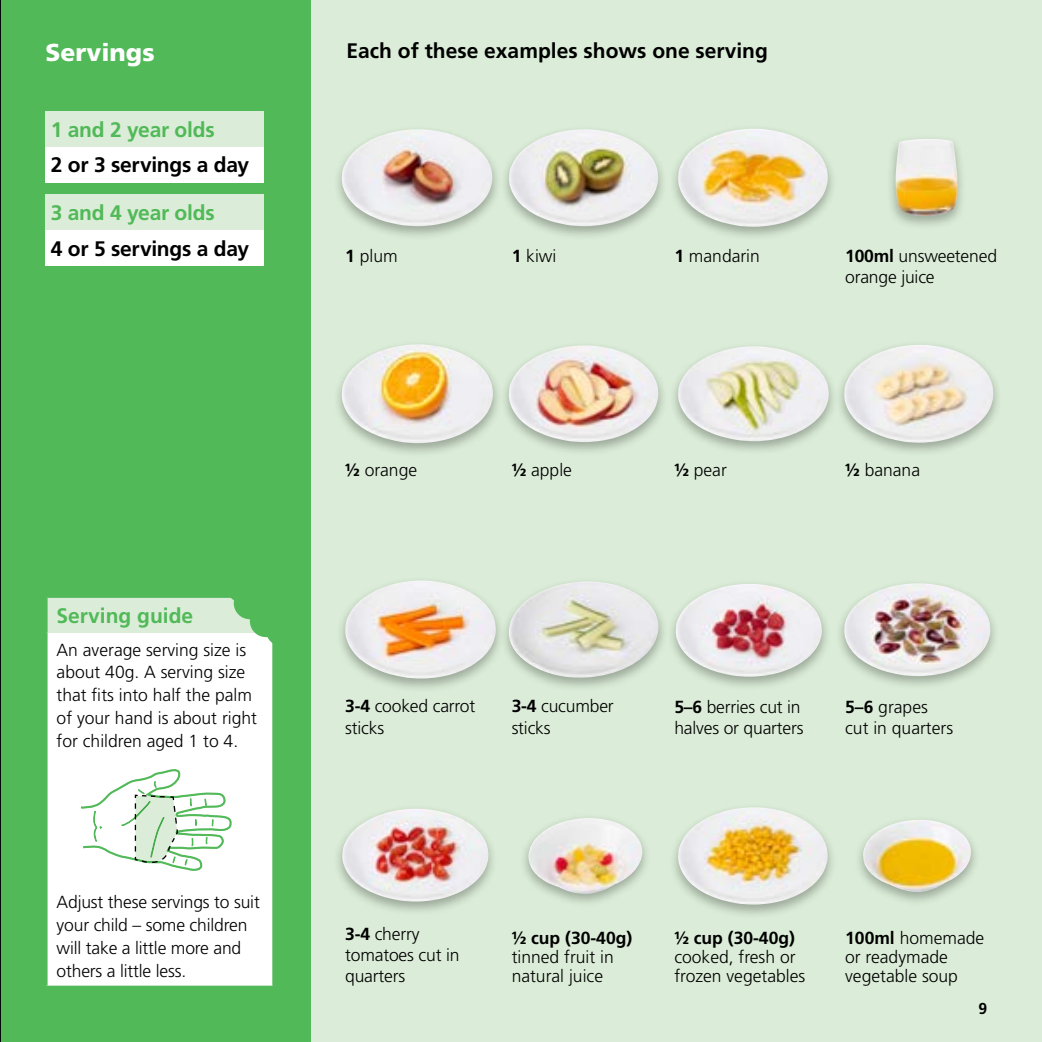
<style>
.page{position:relative;width:1042px;height:1042px;background:#dbedd8}
.page>*{position:absolute;margin:0;border:0;box-sizing:border-box;transform-origin:0 0}
.t1{font:900 24.5px "Frutiger LT Std";color:#fff}
.t2{font:700 21px "Frutiger LT Std";color:#000}
.t3{font:700 21px "Frutiger LT Std";letter-spacing:-.01em;color:#51b958}
.t4{font:300 17.5px/22.8px "Frutiger LT Std";color:#000}
.t5{font:700 17.5px "Frutiger LT Std";color:#000}
.t6{font:700 15.75px "Frutiger LT Std";color:#000}
.s1{font-weight:700}
</style>
<div class="page">
<div style="left:0;top:0;width:310px;height:1042px;background:#51b958"></div>
<div style="left:46px;top:111px;width:218px;height:36px;background:#dbedd8"></div>
<div style="left:46px;top:147px;width:218px;height:35px;background:#fff"></div>
<div style="left:46px;top:194px;width:218px;height:36px;background:#dbedd8"></div>
<div style="left:46px;top:230px;width:218px;height:36px;background:#fff"></div>
<div style="left:47px;top:597px;width:226px;height:35px;background:#dbedd8"></div>
<div style="left:47px;top:632px;width:226px;height:354px;background:#fff"></div>
<hr style="left:46px;top:596px;width:228px;height:2px;background:#51b958">
<hr style="left:46px;top:598px;width:2px;height:34px;background:#51b958">
<hr style="left:46px;top:632px;width:2px;height:353px;background:#51b958">
<hr style="left:272px;top:632px;width:2px;height:353px;background:#51b958">
<hr style="left:46px;top:985px;width:228px;height:2px;background:#51b958">
<svg style="left:225px;top:597px;width:48px;height:50px"></svg>
<div style="left:254px;top:586px;width:29px;height:23px;background:#51b958"></div>
<svg style="left:81px;top:769px;width:151px;height:102px"></svg>
<hr style="left:0;top:0;width:1px;height:1042px;background:#000">
<div style="left:332px;top:340px;width:170px;height:117px;background:#000;opacity:.3"></div>
<img style="left:342px;top:344px;width:151px;height:99px">
<div style="left:332px;top:125px;width:170px;height:116px;background:#000;opacity:.3"></div>
<img style="left:342px;top:129px;width:150px;height:97px">
<div style="left:336px;top:576px;width:170px;height:117px;background:#000;opacity:.3"></div>
<img style="left:345px;top:580px;width:151px;height:98px">
<div style="left:333px;top:804px;width:165px;height:112px;background:#000;opacity:.3"></div>
<img style="left:342px;top:809px;width:146px;height:92px">
<div style="left:500px;top:341px;width:168px;height:116px;background:#000;opacity:.3"></div>
<img style="left:509px;top:345px;width:149px;height:97px">
<div style="left:500px;top:125px;width:168px;height:115px;background:#000;opacity:.3"></div>
<img style="left:509px;top:129px;width:149px;height:97px">
<div style="left:499px;top:577px;width:168px;height:115px;background:#000;opacity:.3"></div>
<img style="left:509px;top:581px;width:150px;height:97px">
<div style="left:519px;top:814px;width:133px;height:94px;background:#000;opacity:.3"></div>
<img style="left:527px;top:818px;width:115px;height:76px">
<div style="left:669px;top:342px;width:170px;height:114px;background:#000;opacity:.3"></div>
<img style="left:678px;top:346px;width:151px;height:95px">
<div style="left:669px;top:124px;width:168px;height:118px;background:#000;opacity:.3"></div>
<img style="left:678px;top:129px;width:150px;height:98px">
<div style="left:666px;top:579px;width:165px;height:112px;background:#000;opacity:.3"></div>
<img style="left:675px;top:584px;width:147px;height:93px">
<div style="left:669px;top:803px;width:168px;height:115px;background:#000;opacity:.3"></div>
<img style="left:678px;top:807px;width:149px;height:97px">
<div style="left:835px;top:340px;width:168px;height:116px;background:#000;opacity:.3"></div>
<img style="left:844px;top:345px;width:149px;height:98px">
<div style="left:886px;top:135px;width:81px;height:96px;background:#000;opacity:.3"></div>
<img style="left:895px;top:139px;width:62px;height:77px">
<div style="left:835px;top:579px;width:164px;height:112px;background:#000;opacity:.3"></div>
<img style="left:844px;top:583px;width:146px;height:93px">
<div style="left:854px;top:815px;width:126px;height:91px;background:#000;opacity:.3"></div>
<img style="left:863px;top:820px;width:108px;height:72px">
<h1 class="t1" style="left:46px;top:37px;width:110px">Servings</h1>
<p class="t3" style="left:51px;top:117px;width:166px">1 and 2 year olds</p>
<p class="t2" style="left:51px;top:153px;width:200px">2 or 3 servings a day</p>
<p class="t3" style="left:51px;top:200px;width:166px">3 and 4 year olds</p>
<p class="t2" style="left:51px;top:236px;width:200px">4 or 5 servings a day</p>
<p class="t3" style="left:57px;top:603px;width:138px">Serving guide</p>
<p class="t4" style="left:57px;top:638px;width:202px">An average serving size is about 40g. A serving size that fits into half the palm of your hand is about right for children aged 1 to 4.</p>
<p class="t4" style="left:57px;top:891px;width:205px">Adjust these servings to suit your child – some children will take a little more and others a little less.</p>
<p class="t2" style="left:346px;top:38px;width:423px">Each of these examples shows one serving</p>
<p class="t4" style="left:345px;top:245px;width:54px"><span class="s1">1</span> plum</p>
<p class="t4" style="left:512px;top:245px;width:46px"><span class="s1">1</span> kiwi</p>
<p class="t4" style="left:674px;top:245px;width:87px"><span class="s1">1</span> mandarin</p>
<p class="t4" style="left:845px;top:245px;width:153px;line-height:21px"><span class="s1">100ml</span> unsweetened orange juice</p>
<p class="t4" style="left:345px;top:459px;width:73px"><span class="s1">½</span> orange</p>
<p class="t4" style="left:512px;top:459px;width:62px"><span class="s1">½</span> apple</p>
<p class="t4" style="left:674px;top:459px;width:54px"><span class="s1">½</span> pear</p>
<p class="t4" style="left:845px;top:459px;width:76px"><span class="s1">½</span> banana</p>
<p class="t4" style="left:345px;top:694px;width:132px"><span class="s1">3‑4</span> cooked carrot sticks</p>
<p class="t4" style="left:512px;top:694px;width:104px"><span class="s1">3‑4</span> cucumber sticks</p>
<p class="t4" style="left:674px;top:697px;width:131px;line-height:21px"><span class="s1">5–6</span> berries cut in halves or quarters</p>
<p class="t4" style="left:845px;top:697px;width:109px;line-height:21px"><span class="s1">5–6</span> grapes cut in quarters</p>
<p class="t4" style="left:345px;top:924px;width:116px;line-height:21px"><span class="s1">3‑4</span> cherry tomatoes cut in quarters</p>
<p class="t5" style="left:512px;top:927px;width:122px">½ cup (30-40g)</p>
<p class="t4" style="left:512px;top:948px;width:104px;line-height:19.2px">tinned fruit in natural juice</p>
<p class="t5" style="left:674px;top:927px;width:122px">½ cup (30-40g)</p>
<p class="t4" style="left:674px;top:948px;width:132px;line-height:19.2px">cooked, fresh or frozen vegetables</p>
<p class="t4" style="left:845px;top:928px;width:141px;line-height:19.2px"><span class="s1">100ml</span> homemade or readymade vegetable soup</p>
<p class="t6" style="left:978px;top:999px;width:10px">9</p>
</div>
